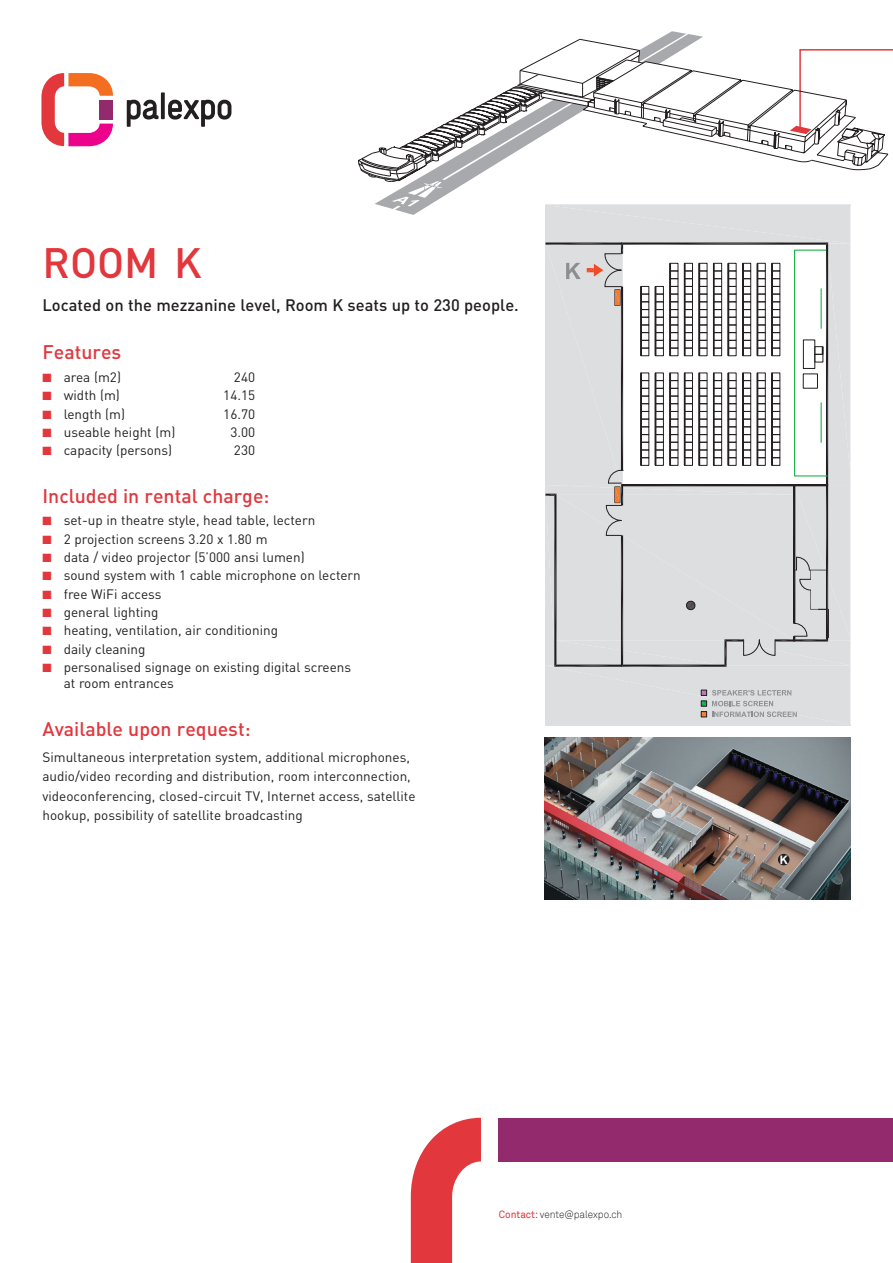
<style>
.page{position:relative;width:893px;height:1263px;background:#fff}
.page>*{position:absolute;margin:0;border:0;box-sizing:border-box;transform-origin:0 0}
.t1{font:500 42px "DIN";color:#e1373d}
.t2{font:500 19.5px "DIN";color:#e1373d}
.t3{font:500 16.5px "DIN";color:#231f20}
.t4{font:13.5px/19.5px "DIN";color:#231f20}
.t5{font:700 11.7px "Arial";color:#fff;scale:.95 1}
.t6{font:300 10.5px "Akkurat";color:#231f20;scale:.95 1}
.s1{color:#e1373d}
.s2{font-weight:400;color:#e1373d}
</style>
<div class="page">
<svg style="left:127px;top:92px;width:104px;height:35px"></svg>
<svg style="left:41px;top:73px;width:72px;height:73px"></svg>
<div style="left:498px;top:1118px;width:395px;height:43px;background:#922a6d"></div>
<svg style="left:411px;top:1118px;width:70px;height:145px"></svg>
<img style="left:544px;top:738px;width:306px;height:161px">
<div style="left:778px;top:854px;width:11px;height:11px;background:#231f20;border-radius:50%"></div>
<svg style="left:358px;top:31px;width:535px;height:694px"></svg>
<h1 class="t1" style="left:43px;top:236px;width:161px">ROOM K</h1>
<p class="t3" style="left:43px;top:295px;width:478px">Located on the mezzanine level, Room K seats up to 230 people.</p>
<h2 class="t2" style="left:43px;top:340px;width:80px">Features</h2>
<p class="t4" style="left:43px;top:367px;width:80px"><span class="s1">■</span> area (m2)</p>
<p class="t4" style="left:234px;top:367px;width:23px">240</p>
<p class="t4" style="left:43px;top:385px;width:79px"><span class="s1">■</span> width (m)</p>
<p class="t4" style="left:223px;top:385px;width:33px">14.15</p>
<p class="t4" style="left:43px;top:404px;width:84px"><span class="s1">■</span> length (m)</p>
<p class="t4" style="left:223px;top:404px;width:33px">16.70</p>
<p class="t4" style="left:43px;top:422px;width:134px"><span class="s1">■</span> useable height (m)</p>
<p class="t4" style="left:230px;top:422px;width:26px">3.00</p>
<p class="t4" style="left:43px;top:440px;width:131px"><span class="s1">■</span> capacity (persons)</p>
<p class="t4" style="left:234px;top:440px;width:23px">230</p>
<h2 class="t2" style="left:43px;top:483px;width:228px">Included in rental charge:</h2>
<p class="t4" style="left:43px;top:511px;width:274px"><span class="s1">■</span> set-up in theatre style, head table, lectern</p>
<p class="t4" style="left:43px;top:529px;width:227px"><span class="s1">■</span> 2 projection screens 3.20 x 1.80 m</p>
<p class="t4" style="left:43px;top:547px;width:264px"><span class="s1">■</span> data / video projector (5’000 ansi lumen)</p>
<p class="t4" style="left:43px;top:566px;width:320px"><span class="s1">■</span> sound system with 1 cable microphone on lectern</p>
<p class="t4" style="left:43px;top:584px;width:120px"><span class="s1">■</span> free WiFi access</p>
<p class="t4" style="left:43px;top:602px;width:117px"><span class="s1">■</span> general lighting</p>
<p class="t4" style="left:43px;top:620px;width:237px"><span class="s1">■</span> heating, ventilation, air conditioning</p>
<p class="t4" style="left:43px;top:639px;width:105px"><span class="s1">■</span> daily cleaning</p>
<p class="t4" style="left:64px;top:659px;width:289px;line-height:16.2px;text-indent:-21px"><span class="s1">■</span> personalised signage on existing digital screens at room entrances</p>
<h2 class="t2" style="left:43px;top:716px;width:210px">Available upon request:</h2>
<p class="t4" style="left:43px;top:747px;width:375px">Simultaneous interpretation system, additional microphones, audio/video recording and distribution, room interconnection, videoconferencing, closed-circuit TV, Internet access, satellite hookup, possibility of satellite broadcasting</p>
<p class="t6" style="left:499px;top:1208px;width:132px"><span class="s2">Contact:</span> vente@palexpo.ch</p>
<p class="t5" style="left:780px;top:852px;width:10px">K</p>
</div>
